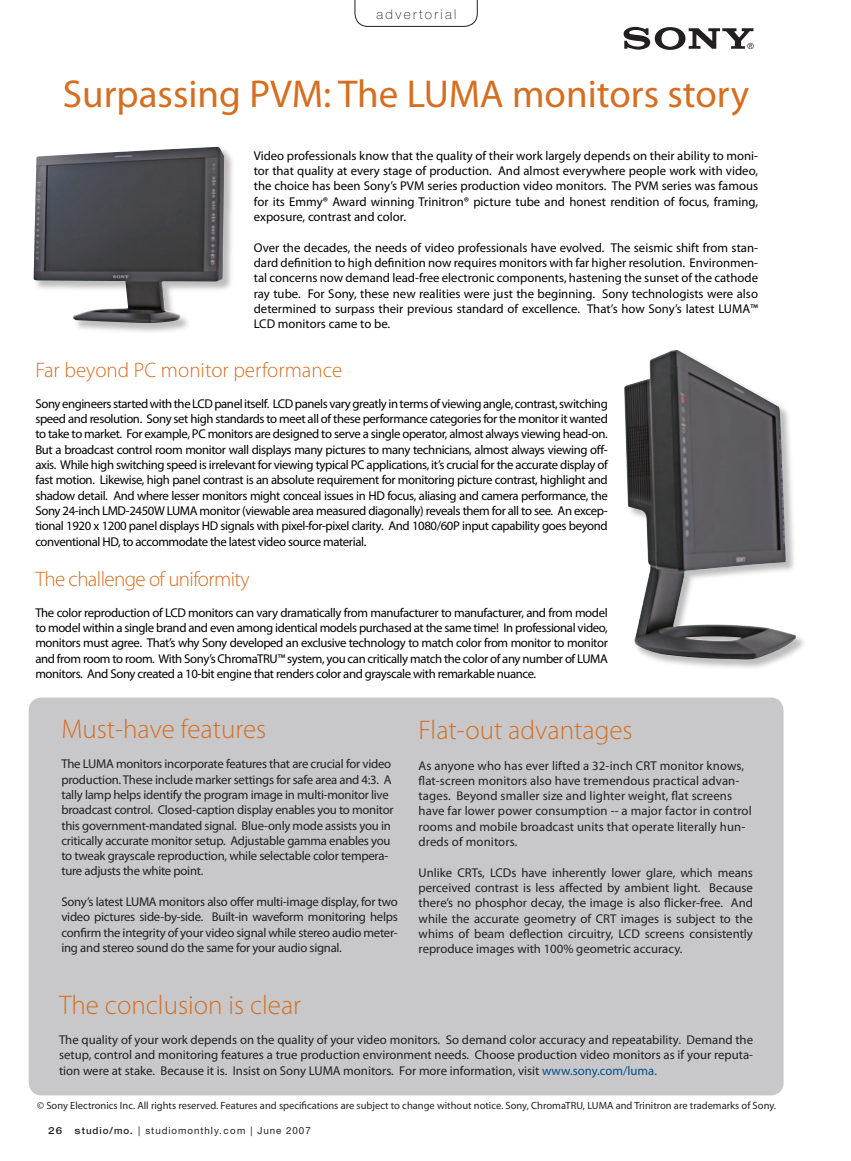
<style>
.page{position:relative;width:851px;height:1161px;background:#fff}
.page>*{position:absolute;margin:0;border:0;box-sizing:border-box;transform-origin:0 0}
.t1{font:39px "Myriad Pro";color:#d66e21}
.t2{font:300 27px "Myriad Pro";color:#d66e21}
.t3{font:300 21px "Myriad Pro";letter-spacing:-.01em;color:#d66e21}
.t4{font:300 21px "Myriad Pro";letter-spacing:-.03em;color:#d66e21}
.t5{font:100 13.5px "Helvetica Neue LT Std";letter-spacing:.17em;color:#231f20}
.t6{font:12.75px/15.3px "Myriad Pro";letter-spacing:-.025em;color:#000;text-align:justify}
.t7{font:12.75px/15.3px "Myriad Pro";letter-spacing:-.02em;color:#231f20;text-align:justify}
.t8{font:12.75px/15.3px "Myriad Pro";letter-spacing:.01em;color:#231f20}
.t9{font:10.5px "Myriad Pro";color:#231f20}
.t10{font:9.75px "Helvetica Neue LT Std";letter-spacing:.1em;color:#231f20}
.s1{color:#004f8a}
.s2{font-weight:500}
</style>
<div class="page">
<div style="left:29px;top:698px;width:754px;height:397px;background:#c8c8ca;border-radius:13px"></div>
<svg style="left:623px;top:27px;width:130px;height:23px"></svg>
<img style="left:34px;top:146px;width:199px;height:186px">
<div style="left:622px;top:349px;width:185px;height:323px;background:#231f20;opacity:.3"></div>
<img style="left:622px;top:350px;width:173px;height:310px">
<svg style="left:354px;top:0;width:123px;height:27px"></svg>
<p class="t5" style="left:376px;top:7px;width:81px">advertorial</p>
<p class="t1" style="left:63px;top:70px;width:687px">Surpassing PVM: The LUMA monitors story</p>
<p class="t6" style="left:254px;top:148px;width:506px">Video professionals know that the quality of their work largely depends on their ability to moni&shy;tor that quality at every stage of production. And almost everywhere people work with video, the choice has been Sony’s PVM series production video monitors. The PVM series was famous for its Emmy® Award winning Trinitron® picture tube and honest rendition of focus, framing, exposure, contrast and color.</p>
<p class="t6" style="left:254px;top:240px;width:506px">Over the decades, the needs of video professionals have evolved. The seismic shift from stan&shy;dard definition to high definition now requires monitors with far higher resolution. Environmen&shy;tal concerns now demand lead-free electronic components, hastening the sunset of the cathode ray tube. For Sony, these new realities were just the beginning. Sony technologists were also determined to surpass their previous standard of excellence. That’s how Sony’s latest LUMA™ LCD monitors came to be.</p>
<p class="t3" style="left:35px;top:358px;width:308px">Far beyond PC monitor performance</p>
<p class="t6" style="left:35px;top:396px;width:574px">Sony engineers started with the LCD panel itself. LCD panels vary greatly in terms of viewing angle, contrast, switching speed and resolution. Sony set high standards to meet all of these performance categories for the monitor it wanted to take to market. For example, PC monitors are designed to serve a single operator, almost always viewing head-on.<br>But a broadcast control room monitor wall displays many pictures to many technicians, almost always viewing off&shy;axis. While high switching speed is irrelevant for viewing typical PC applications, it’s crucial for the accurate display of fast motion. Likewise, high panel contrast is an absolute requirement for monitoring picture contrast, highlight and shadow detail. And where lesser monitors might conceal issues in HD focus, aliasing and camera performance, the Sony 24-inch LMD-2450W LUMA monitor (viewable area measured diagonally) reveals them for all to see. An excep&shy;tional 1920 x 1200 panel displays HD signals with pixel-for-pixel clarity. And 1080/60P input capability goes beyond conventional HD, to accommodate the latest video source material.</p>
<p class="t4" style="left:35px;top:566px;width:216px">The challenge of uniformity</p>
<p class="t6" style="left:35px;top:605px;width:574px">The color reproduction of LCD monitors can vary dramatically from manufacturer to manufacturer, and from model to model within a single brand and even among identical models purchased at the same time! In professional video, monitors must agree. That’s why Sony developed an exclusive technology to match color from monitor to monitor and from room to room. With Sony’s ChromaTRU™ system, you can critically match the color of any number of LUMA monitors. And Sony created a 10-bit engine that renders color and grayscale with remarkable nuance.</p>
<p class="t2" style="left:61px;top:713px;width:206px">Must-have features</p>
<p class="t7" style="left:61px;top:756px;width:333px;text-align:left">The LUMA monitors incorporate features that are crucial for video production. These include marker settings for safe area and 4:3. A tally lamp helps identify the program image in multi-monitor live broadcast control. Closed-caption display enables you to monitor this government-mandated signal. Blue-only mode assists you in critically accurate monitor setup. Adjustable gamma enables you to tweak grayscale reproduction, while selectable color tempera&shy;ture adjusts the white point.</p>
<p class="t7" style="left:61px;top:894px;width:338px">Sony’s latest LUMA monitors also offer multi-image display, for two video pictures side-by-side. Built-in waveform monitoring helps confirm the integrity of your video signal while stereo audio meter&shy;ing and stereo sound do the same for your audio signal.</p>
<p class="t2" style="left:418px;top:714px;width:215px">Flat-out advantages</p>
<p class="t8" style="left:418px;top:757px;width:334px">As anyone who has ever lifted a 32-inch CRT monitor knows, flat-screen monitors also have tremendous practical advan&shy;tages. Beyond smaller size and lighter weight, flat screens have far lower power consumption -- a major factor in control rooms and mobile broadcast units that operate literally hun&shy;dreds of monitors.</p>
<p class="t7" style="left:418px;top:865px;width:336px">Unlike CRTs, LCDs have inherently lower glare, which means perceived contrast is less affected by ambient light. Because there’s no phosphor decay, the image is also flicker-free. And while the accurate geometry of CRT images is subject to the whims of beam deflection circuitry, LCD screens consistently reproduce images with 100% geometric accuracy.</p>
<p class="t2" style="left:59px;top:988px;width:244px">The conclusion is clear</p>
<p class="t7" style="left:59px;top:1032px;width:695px">The quality of your work depends on the quality of your video monitors. So demand color accuracy and repeatability. Demand the setup, control and monitoring features a true production environment needs. Choose production video monitors as if your reputa&shy;tion were at stake. Because it is. Insist on Sony LUMA monitors. For more information, visit <span class="s1">www.sony.com/luma.</span></p>
<p class="t9" style="left:37px;top:1099px;width:740px">© Sony Electronics Inc. All rights reserved. Features and specifications are subject to change without notice. Sony, ChromaTRU, LUMA and Trinitron are trademarks of Sony.</p>
<p class="t10" style="left:48px;top:1125px;width:264px"><span class="s2">26 studio/mo.</span> | studiomonthly.com | June 2007</p>
</div>
